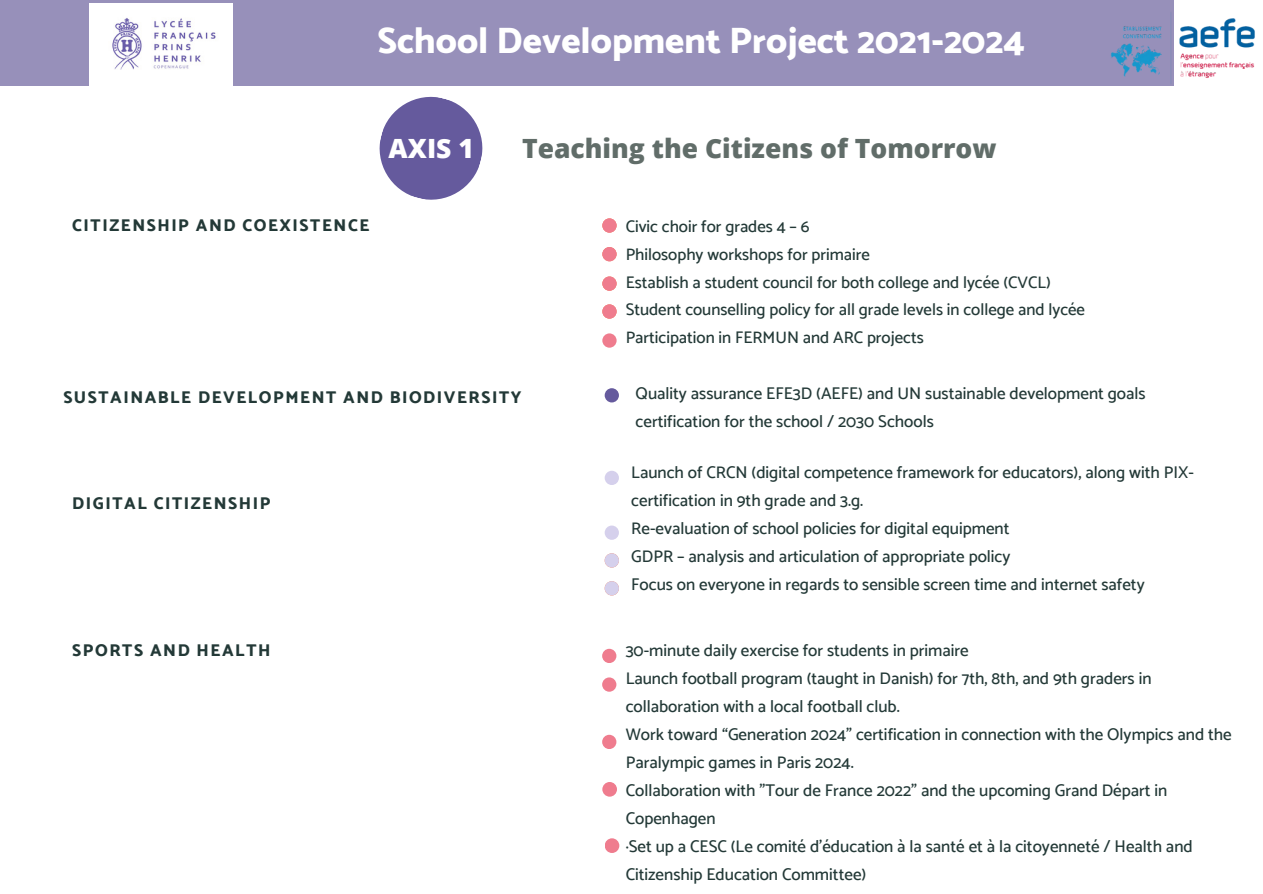
<style>
.page{position:relative;width:1263px;height:894px;background:#fff}
.page>*{position:absolute;margin:0;border:0;box-sizing:border-box;transform-origin:0 0}
.t1{font:800 36.6px "Catamaran";color:#fff}
.t2{font:800 26.55px "Open Sans";color:#616d69}
.t3{font:800 26.55px "Open Sans";color:#fff}
.t4{font:500 16.95px/27.9px "Catamaran";color:#233937}
.t5{font:800 16.95px "Catamaran";letter-spacing:.09em;color:#233937}
.t6{font:500 16.8px/27.6px "Catamaran";color:#233937}
</style>
<div class="page">
<div style="left:0;top:0;width:1173px;height:86px;background:#9790ba"></div>
<svg style="left:379px;top:96px;width:104px;height:104px"></svg>
<div style="left:602px;top:304px;width:15px;height:14px;background:#ef7c8e;border-radius:50%"></div>
<div style="left:602px;top:276px;width:15px;height:15px;background:#ef7c8e;border-radius:50%"></div>
<div style="left:602px;top:247px;width:15px;height:14px;background:#ef7c8e;border-radius:50%"></div>
<div style="left:602px;top:218px;width:15px;height:14px;background:#ef7c8e;border-radius:50%"></div>
<div style="left:605px;top:388px;width:14px;height:14px;background:#655a9d;border-radius:50%"></div>
<div style="left:605px;top:581px;width:14px;height:14px;background:#d5d0ec;border-radius:50%"></div>
<div style="left:605px;top:553px;width:14px;height:14px;background:#d5d0ec;border-radius:50%"></div>
<img style="left:89px;top:3px;width:143px;height:83px">
<div style="left:602px;top:734px;width:14px;height:14px;background:#ef7c8e;border-radius:50%"></div>
<div style="left:602px;top:677px;width:14px;height:14px;background:#ef7c8e;border-radius:50%"></div>
<div style="left:602px;top:648px;width:14px;height:15px;background:#ef7c8e;border-radius:50%"></div>
<div style="left:602px;top:781px;width:15px;height:15px;background:#ef7c8e;border-radius:50%"></div>
<div style="left:602px;top:333px;width:15px;height:14px;background:#ef7c8e;border-radius:50%"></div>
<div style="left:605px;top:525px;width:14px;height:14px;background:#d5d0ec;border-radius:50%"></div>
<img style="left:1110px;top:3px;width:145px;height:83px">
<div style="left:605px;top:470px;width:14px;height:15px;background:#d5d0ec;border-radius:50%"></div>
<div style="left:605px;top:838px;width:14px;height:14px;background:#ef7c8e;border-radius:50%"></div>
<h1 class="t1" style="left:377px;top:19px;width:649px">School Development Project 2021-2024</h1>
<h2 class="t3" style="left:389px;top:130px;width:87px">AXIS 1</h2>
<h2 class="t2" style="left:522px;top:130px;width:476px">Teaching the Citizens of Tomorrow</h2>
<p class="t5" style="left:72px;top:215px;width:299px">CITIZENSHIP AND COEXISTENCE</p>
<p class="t6" style="left:626px;top:212px;width:461px">Civic choir for grades 4 – 6<br>Philosophy workshops for primaire<br>Establish a student council for both college and lycée (CVCL)<br>Student counselling policy for all grade levels in college and lycée Participation in FERMUN and ARC projects</p>
<p class="t5" style="left:63px;top:387px;width:460px">SUSTAINABLE DEVELOPMENT AND BIODIVERSITY</p>
<p class="t5" style="left:72px;top:493px;width:200px">DIGITAL CITIZENSHIP</p>
<p class="t4" style="left:636px;top:379px;width:512px">Quality assurance EFE3D (AEFE) and UN sustainable development goals certification for the school / 2030 Schools</p>
<p class="t4" style="left:631px;top:457px;width:564px">Launch of CRCN (digital competence framework for educators), along with PIX&shy;certification in 9th grade and 3.g.<br>Re-evaluation of school policies for digital equipment<br>GDPR – analysis and articulation of appropriate policy<br>Focus on everyone in regards to sensible screen time and internet safety</p>
<p class="t5" style="left:72px;top:640px;width:200px">SPORTS AND HEALTH</p>
<p class="t4" style="left:626px;top:635px;width:608px">30-minute daily exercise for students in primaire<br>Launch football program (taught in Danish) for 7th, 8th, and 9th graders in collaboration with a local football club.<br>Work toward “Generation 2024” certification in connection with the Olympics and the Paralympic games in Paris 2024.<br>Collaboration with ”Tour de France 2022” and the upcoming Grand Départ in Copenhagen<br>·Set up a CESC (Le comité d'éducation à la santé et à la citoyenneté / Health and Citizenship Education Committee)</p>
</div>
